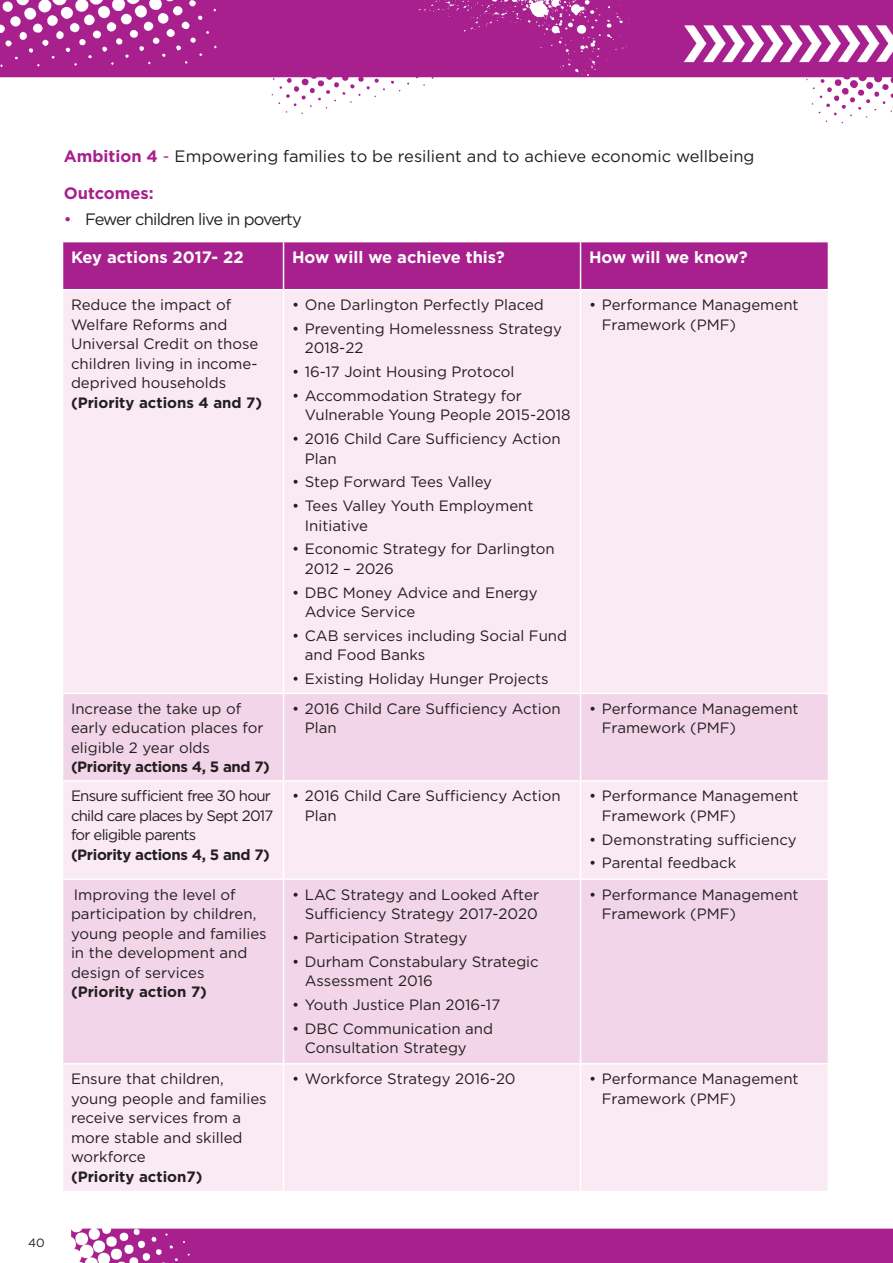
<style>
.page{position:relative;width:893px;height:1263px;background:#fff}
.page>*{position:absolute;margin:0;border:0;box-sizing:border-box;transform-origin:0 0}
.t1{font:16.5px "Gotham";color:#231f20}
.t2{font:700 16.5px "Gotham";color:#fff}
.t3{font:16.5px "Gotham";letter-spacing:-.05em;color:#231f20}
.t4{font:700 16.5px "Gotham";color:#a7208d}
.t5{font:15px/19.5px "Gotham";color:#231f20}
.t6{font:15px/19.5px "Gotham";letter-spacing:-.05em;color:#231f20}
.t7{font:700 15px "Gotham";color:#231f20}
.t8{font:700 15px "Gotham";letter-spacing:-.025em;color:#231f20}
.t9{font:12px "Gotham";color:#231f20}
.s1{font-weight:700;color:#a7208d}
.s2{color:#a7208d}
</style>
<div class="page">
<img style="left:0;top:0;width:893px;height:1263px">
<div style="left:63px;top:242px;width:765px;height:47px;background:#a7208d"></div>
<div style="left:63px;top:290px;width:765px;height:901px;background:#faeaf3"></div>
<svg style="left:63px;top:694px;width:765px;height:369px;background:#f4daea"></svg>
<hr style="left:62px;top:241px;width:222px;height:1px;background:#fff">
<hr style="left:62px;top:242px;width:1px;height:47px;background:#fff">
<hr style="left:284px;top:241px;width:296px;height:1px;background:#fff">
<hr style="left:283px;top:242px;width:1px;height:47px;background:#fff">
<hr style="left:580px;top:241px;width:249px;height:1px;background:#fff">
<hr style="left:580px;top:242px;width:1px;height:47px;background:#fff">
<hr style="left:828px;top:242px;width:1px;height:47px;background:#fff">
<hr style="left:62px;top:289px;width:222px;height:1px;background:#fff">
<hr style="left:62px;top:290px;width:1px;height:403px;background:#fff">
<hr style="left:284px;top:289px;width:296px;height:1px;background:#fff">
<hr style="left:283px;top:290px;width:1px;height:403px;background:#fff">
<hr style="left:580px;top:289px;width:249px;height:1px;background:#fff">
<hr style="left:580px;top:290px;width:1px;height:403px;background:#fff">
<hr style="left:828px;top:290px;width:1px;height:403px;background:#fff">
<hr style="left:62px;top:693px;width:222px;height:1px;background:#fff">
<hr style="left:62px;top:694px;width:1px;height:86px;background:#fff">
<hr style="left:284px;top:693px;width:296px;height:1px;background:#fff">
<hr style="left:283px;top:694px;width:1px;height:86px;background:#fff">
<hr style="left:580px;top:693px;width:249px;height:1px;background:#fff">
<hr style="left:580px;top:694px;width:1px;height:86px;background:#fff">
<hr style="left:828px;top:694px;width:1px;height:86px;background:#fff">
<hr style="left:62px;top:780px;width:222px;height:2px;background:#fff">
<hr style="left:62px;top:782px;width:1px;height:96px;background:#fff">
<hr style="left:284px;top:780px;width:296px;height:2px;background:#fff">
<hr style="left:283px;top:782px;width:1px;height:96px;background:#fff">
<hr style="left:580px;top:780px;width:249px;height:2px;background:#fff">
<hr style="left:580px;top:782px;width:1px;height:96px;background:#fff">
<hr style="left:828px;top:782px;width:1px;height:96px;background:#fff">
<hr style="left:62px;top:878px;width:222px;height:2px;background:#fff">
<hr style="left:62px;top:880px;width:1px;height:183px;background:#fff">
<hr style="left:284px;top:878px;width:296px;height:2px;background:#fff">
<hr style="left:283px;top:880px;width:1px;height:183px;background:#fff">
<hr style="left:580px;top:878px;width:249px;height:2px;background:#fff">
<hr style="left:580px;top:880px;width:1px;height:183px;background:#fff">
<hr style="left:828px;top:880px;width:1px;height:183px;background:#fff">
<hr style="left:62px;top:1063px;width:222px;height:1px;background:#fff">
<hr style="left:62px;top:1064px;width:1px;height:127px;background:#fff">
<hr style="left:284px;top:1063px;width:296px;height:1px;background:#fff">
<hr style="left:283px;top:1064px;width:1px;height:127px;background:#fff">
<hr style="left:580px;top:1063px;width:249px;height:1px;background:#fff">
<hr style="left:580px;top:1064px;width:1px;height:127px;background:#fff">
<hr style="left:828px;top:1064px;width:1px;height:127px;background:#fff">
<hr style="left:62px;top:1191px;width:222px;height:1px;background:#fff">
<hr style="left:284px;top:1191px;width:296px;height:1px;background:#fff">
<hr style="left:580px;top:1191px;width:249px;height:1px;background:#fff">
<p class="t1" style="left:64px;top:146px;width:692px"><span class="s1">Ambition 4</span> <span class="s2">-</span> Empowering families to be resilient and to achieve economic wellbeing</p>
<p class="t4" style="left:64px;top:182px;width:91px">Outcomes:</p>
<p class="t3" style="left:64px;top:209px;width:240px"><span class="s2">•</span> Fewer children live in poverty</p>
<p class="t2" style="left:71px;top:247px;width:174px">Key actions 2017- 22</p>
<p class="t2" style="left:292px;top:247px;width:214px">How will we achieve this?</p>
<p class="t2" style="left:589px;top:247px;width:160px">How will we know?</p>
<p class="t5" style="left:71px;top:295px;width:189px">Reduce the impact of<br>Welfare Reforms and<br>Universal Credit on those children living in income&shy;deprived households</p>
<p class="t7" style="left:71px;top:392px;width:193px">(Priority actions 4 and 7)</p>
<p class="t5" style="left:602px;top:295px;width:198px;text-indent:-13px">• Performance Management<br>Framework (PMF)</p>
<p class="t5" style="left:292px;top:295px;width:253px">• One Darlington Perfectly Placed</p>
<p class="t5" style="left:305px;top:319px;width:259px;text-indent:-13px">• Preventing Homelessness Strategy<br>2018-22</p>
<p class="t5" style="left:292px;top:362px;width:224px">• 16-17 Joint Housing Protocol</p>
<p class="t5" style="left:305px;top:386px;width:267px;text-indent:-13px">• Accommodation Strategy for<br>Vulnerable Young People 2015-2018</p>
<p class="t5" style="left:305px;top:429px;width:258px;text-indent:-13px">• 2016 Child Care Sufficiency Action<br>Plan</p>
<p class="t5" style="left:292px;top:472px;width:202px">• Step Forward Tees Valley</p>
<p class="t5" style="left:305px;top:496px;width:230px;text-indent:-13px">• Tees Valley Youth Employment<br>Initiative</p>
<p class="t5" style="left:305px;top:539px;width:252px;text-indent:-13px">• Economic Strategy for Darlington<br>2012 – 2026</p>
<p class="t5" style="left:305px;top:582px;width:234px;text-indent:-13px">• DBC Money Advice and Energy<br>Advice Service</p>
<p class="t5" style="left:305px;top:626px;width:264px;text-indent:-13px">• CAB services including Social Fund and Food Banks</p>
<p class="t5" style="left:292px;top:669px;width:258px">• Existing Holiday Hunger Projects</p>
<p class="t5" style="left:71px;top:698px;width:194px">Increase the take up of early education places for eligible 2 year olds</p>
<p class="t8" style="left:71px;top:757px;width:200px">(Priority actions 4, 5 and 7)</p>
<p class="t6" style="left:71px;top:786px;width:204px">Ensure sufficient free 30 hour child care places by Sept 2017 for eligible parents</p>
<p class="t8" style="left:71px;top:845px;width:200px">(Priority actions 4, 5 and 7)</p>
<p class="t5" style="left:71px;top:884px;width:197px">Improving the level of participation by children, young people and families in the development and design of services</p>
<p class="t7" style="left:71px;top:982px;width:137px">(Priority action 7)</p>
<p class="t5" style="left:71px;top:1069px;width:197px">Ensure that children, young people and families receive services from a more stable and skilled workforce</p>
<p class="t7" style="left:71px;top:1166px;width:133px">(Priority action7)</p>
<p class="t5" style="left:305px;top:698px;width:258px;text-indent:-13px">• 2016 Child Care Sufficiency Action<br>Plan</p>
<p class="t5" style="left:602px;top:698px;width:198px;text-indent:-13px">• Performance Management<br>Framework (PMF)</p>
<p class="t5" style="left:305px;top:786px;width:258px;text-indent:-13px">• 2016 Child Care Sufficiency Action<br>Plan</p>
<p class="t5" style="left:602px;top:786px;width:198px;text-indent:-13px">• Performance Management<br>Framework (PMF)</p>
<p class="t5" style="left:589px;top:829px;width:209px">• Demonstrating sufficiency</p>
<p class="t5" style="left:589px;top:853px;width:149px">• Parental feedback</p>
<p class="t5" style="left:292px;top:884px;width:249px;text-align:right">• LAC Strategy and Looked After<br>Sufficiency Strategy 2017-2020</p>
<p class="t5" style="left:292px;top:927px;width:177px">• Participation Strategy</p>
<p class="t5" style="left:305px;top:951px;width:235px;text-indent:-13px">• Durham Constabulary Strategic<br>Assessment 2016</p>
<p class="t5" style="left:292px;top:994px;width:210px">• Youth Justice Plan 2016-17</p>
<p class="t5" style="left:305px;top:1018px;width:190px;text-indent:-13px">• DBC Communication and<br>Consultation Strategy</p>
<p class="t5" style="left:602px;top:884px;width:198px;text-indent:-13px">• Performance Management<br>Framework (PMF)</p>
<p class="t5" style="left:292px;top:1069px;width:225px">• Workforce Strategy 2016-20</p>
<p class="t5" style="left:602px;top:1069px;width:198px;text-indent:-13px">• Performance Management<br>Framework (PMF)</p>
<p class="t9" style="left:28px;top:1235px;width:18px">40</p>
</div>
